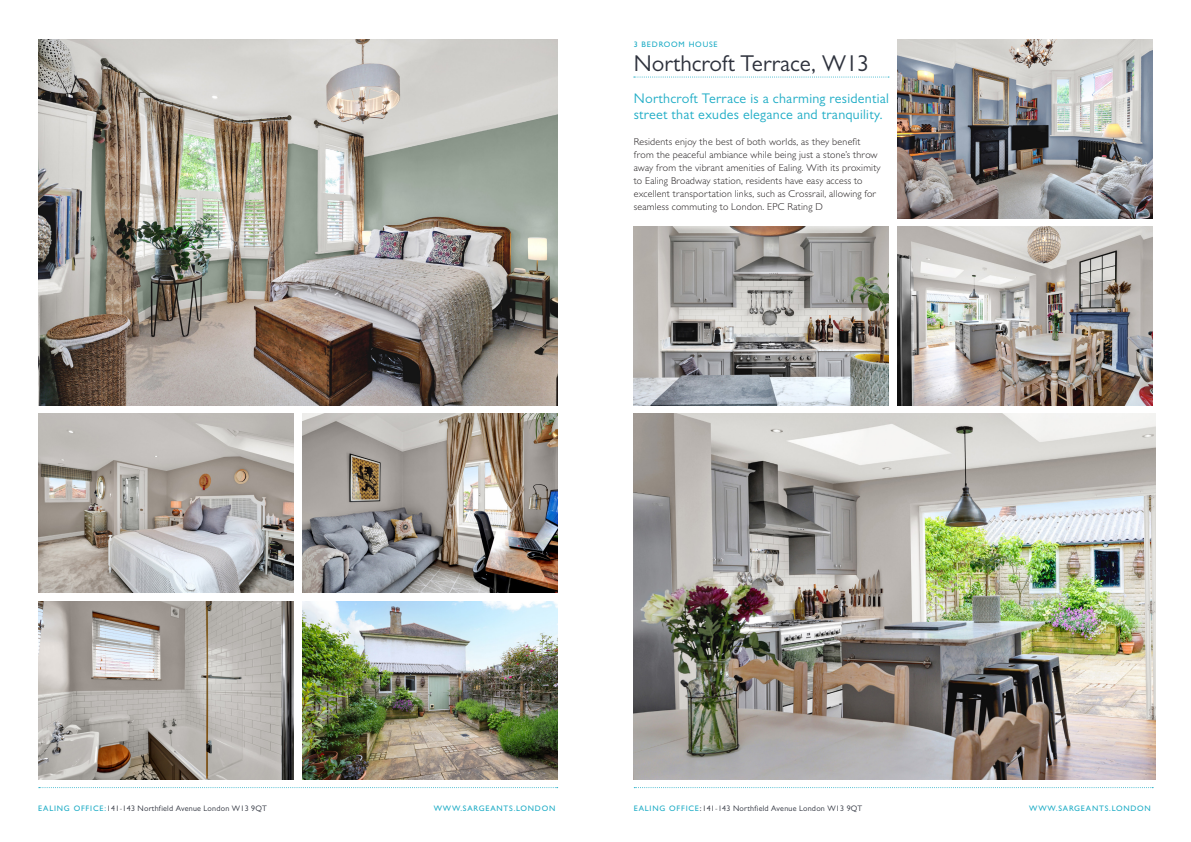
<style>
.page{position:relative;width:1191px;height:842px;background:#fff}
.page>*{position:absolute;margin:0;border:0;box-sizing:border-box;transform-origin:0 0}
.t1{font:23px "Gill Sans MT Pro";color:#2e323d}
.t2{font:14px/16px "Gill Sans MT Pro";letter-spacing:.02em;color:#20adc6}
.t3{font:300 10px/13px "Gill Sans MT Std";letter-spacing:.02em;color:#231f20}
.t4{font:8px "Gill Sans MT Pro";letter-spacing:.03em;color:#2e323d}
.t5{font:500 8px "Gill Sans MT Std";letter-spacing:.1em;color:#20adc6}
.s1{font-family:"Gill Sans MT Std";font-weight:500;color:#20adc6}
.s2{font-family:"Gill Sans MT Std";font-weight:500}
</style>
<div class="page">
<svg style="left:634px;top:787px;width:519px;height:1px"></svg>
<svg style="left:39px;top:787px;width:519px;height:1px"></svg>
<img style="left:634px;top:414px;width:521px;height:365px">
<img style="left:897px;top:40px;width:255px;height:178px">
<img style="left:897px;top:227px;width:255px;height:178px">
<img style="left:38px;top:601px;width:256px;height:179px">
<img style="left:38px;top:414px;width:255px;height:178px">
<img style="left:38px;top:40px;width:519px;height:365px">
<img style="left:302px;top:414px;width:255px;height:178px">
<img style="left:302px;top:601px;width:255px;height:178px">
<img style="left:634px;top:227px;width:255px;height:178px">
<svg style="left:634px;top:77px;width:255px;height:1px"></svg>
<p class="t5" style="left:634px;top:40px;width:85px">3 BEDROOM HOUSE</p>
<p class="t1" style="left:634px;top:50px;width:237px">Northcroft Terrace, W13</p>
<p class="t2" style="left:634px;top:90px;width:257px">Northcroft Terrace is a charming residential street that exudes elegance and tranquility.</p>
<p class="t3" style="left:634px;top:135px;width:248px">Residents enjoy the best of both worlds, as they benefit from the peaceful ambiance while being just a stone’s throw away from the vibrant amenities of Ealing. With its proximity to Ealing Broadway station, residents have easy access to excellent transportation links, such as Crossrail, allowing for seamless commuting to London. EPC Rating D</p>
<p class="t4" style="left:38px;top:803px;width:230px"><span class="s1">EALING OFFICE:</span>141-143 Northfield Avenue London W13 9QT</p>
<p class="t5" style="left:434px;top:803px;width:123px">WWW.SARGEANTS.LONDON</p>
<p class="t4" style="left:634px;top:803px;width:230px"><span class="s1">EALING OFFICE</span><span class="s2">:</span>141-143 Northfield Avenue London W13 9QT</p>
<p class="t5" style="left:1029px;top:803px;width:123px">WWW.SARGEANTS.LONDON</p>
</div>
